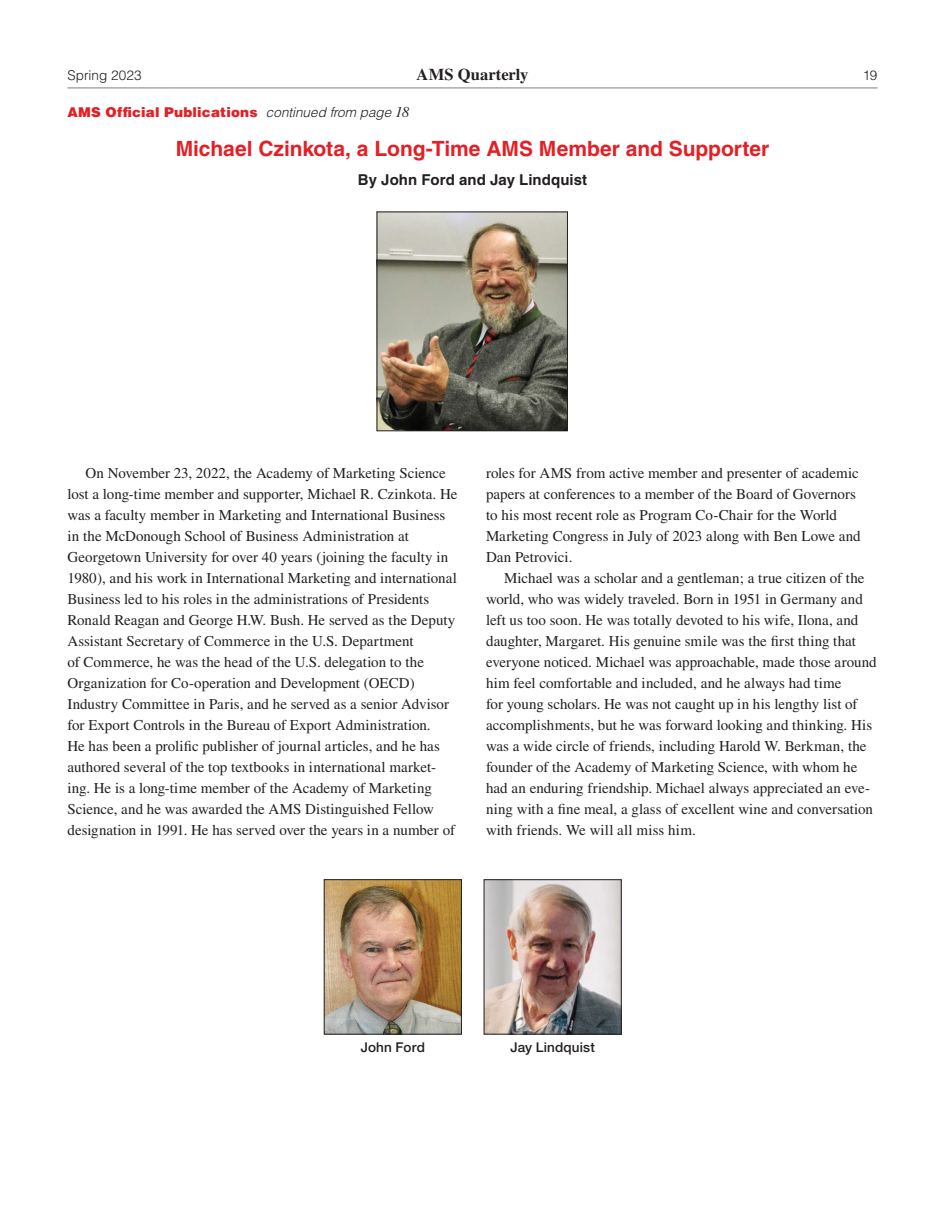
<style>
.page{position:relative;width:945px;height:1215px;background:#fff}
.page>*{position:absolute;margin:0;border:0;box-sizing:border-box;transform-origin:0 0}
.t1{font:700 21px "Helvetica LT Std";color:#e41f25}
.t2{font:700 16.5px "Times";letter-spacing:.005em;color:#231f20}
.t3{font:15px/21px "Times";color:#231f20}
.t4{font:700 15px "Helvetica LT Std";letter-spacing:.005em;color:#231f20}
.t5{font:900 13.5px "Helvetica LT Std";letter-spacing:.015em;color:#e41f25}
.t6{font:500 13.5px "Helvetica Neue LT Std";letter-spacing:.01em;color:#231f20}
.t7{font:300 13.5px "Helvetica LT Std";color:#231f20}
.s1{font-weight:300;font-style:italic;color:#231f20}
.s2{font-family:"Times";font-weight:400;font-style:italic;font-size:15px;color:#231f20}
</style>
<div class="page">
<hr style="left:68px;top:87px;width:810px;height:2px;background:#a8a9ad">
<img style="left:379px;top:213px;width:187px;height:216px">
<div style="left:377px;top:211px;width:191px;height:220px;border:1px solid #231f20"></div>
<img style="left:326px;top:881px;width:134px;height:152px">
<div style="left:324px;top:879px;width:138px;height:156px;border:1px solid #231f20"></div>
<img style="left:486px;top:881px;width:134px;height:152px">
<div style="left:484px;top:879px;width:138px;height:156px;border:1px solid #231f20"></div>
<p class="t7" style="left:68px;top:67px;width:76px">Spring 2023</p>
<p class="t2" style="left:417px;top:65px;width:113px">AMS Quarterly</p>
<p class="t7" style="left:863px;top:67px;width:16px">19</p>
<p class="t5" style="left:67px;top:103px;width:343px">AMS Official Publications <span class="s1">continued from page</span> <span class="s2">18</span></p>
<h1 class="t1" style="left:176px;top:136px;width:595px">Michael Czinkota, a Long-Time AMS Member and Supporter</h1>
<p class="t4" style="left:358px;top:170px;width:231px">By John Ford and Jay Lindquist</p>
<p class="t3" style="left:68px;top:463px;width:391px;text-indent:18px">On November 23, 2022, the Academy of Marketing Science lost a long-time member and supporter, Michael R. Czinkota. He was a faculty member in Marketing and International Business in the McDonough School of Business Administration at Georgetown University for over 40 years (joining the faculty in 1980), and his work in International Marketing and international Business led to his roles in the administrations of Presidents Ronald Reagan and George H.W. Bush. He served as the Deputy Assistant Secretary of Commerce in the U.S. Department<br>of Commerce, he was the head of the U.S. delegation to the Organization for Co-operation and Development (OECD)<br>Industry Committee in Paris, and he served as a senior Advisor for Export Controls in the Bureau of Export Administration.<br>He has been a prolific publisher of journal articles, and he has authored several of the top textbooks in international market&shy;ing. He is a long-time member of the Academy of Marketing Science, and he was awarded the AMS Distinguished Fellow designation in 1991. He has served over the years in a number of</p>
<p class="t3" style="left:486px;top:463px;width:376px">roles for AMS from active member and presenter of academic papers at conferences to a member of the Board of Governors to his most recent role as Program Co-Chair for the World Marketing Congress in July of 2023 along with Ben Lowe and Dan Petrovici.</p>
<p class="t3" style="left:486px;top:568px;width:392px;text-indent:18px">Michael was a scholar and a gentleman; a true citizen of the world, who was widely traveled. Born in 1951 in Germany and left us too soon. He was totally devoted to his wife, Ilona, and daughter, Margaret. His genuine smile was the first thing that everyone noticed. Michael was approachable, made those around him feel comfortable and included, and he always had time<br>for young scholars. He was not caught up in his lengthy list of accomplishments, but he was forward looking and thinking. His was a wide circle of friends, including Harold W. Berkman, the founder of the Academy of Marketing Science, with whom he had an enduring friendship. Michael always appreciated an eve&shy;ning with a fine meal, a glass of excellent wine and conversation with friends. We will all miss him.</p>
<p class="t6" style="left:361px;top:1039px;width:66px">John Ford</p>
<p class="t6" style="left:510px;top:1039px;width:86px">Jay Lindquist</p>
</div>
